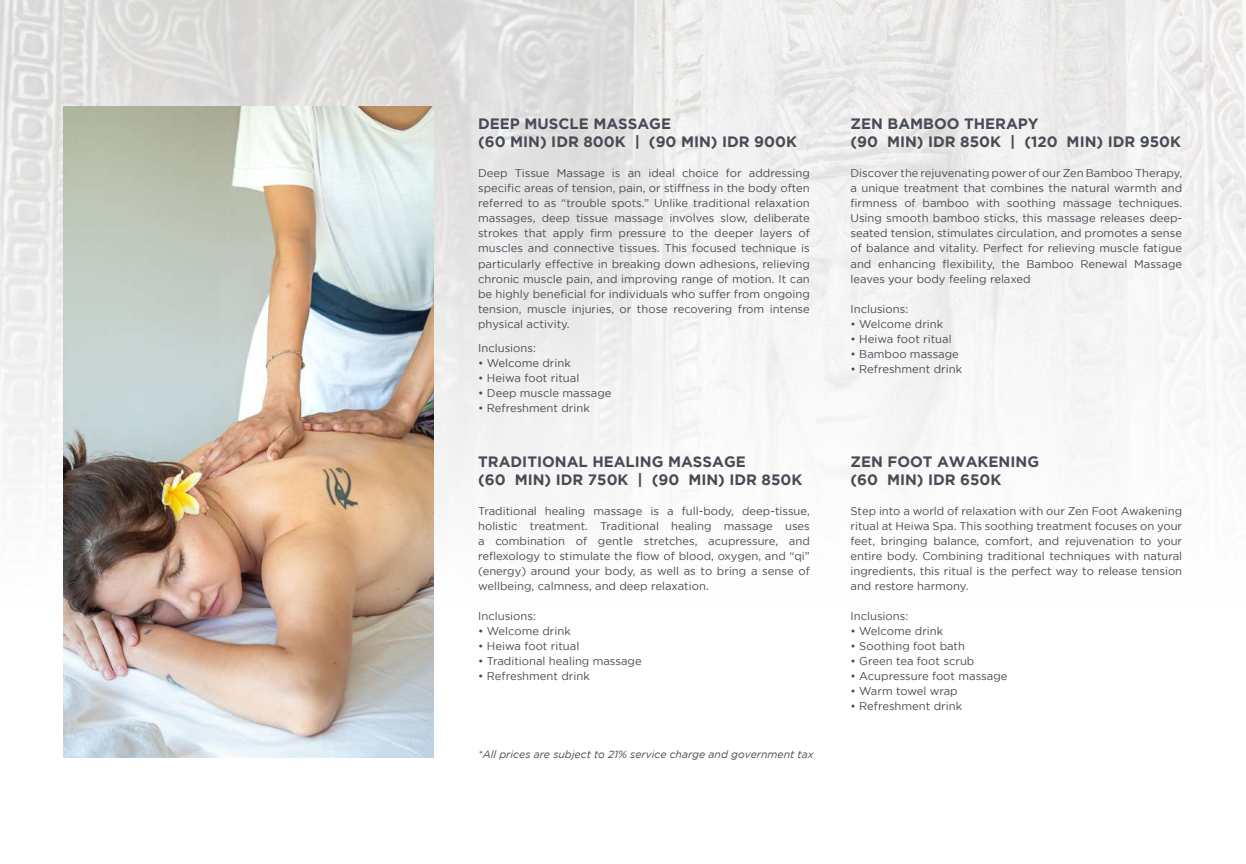
<style>
.page{position:relative;width:1246px;height:864px;background:#fff}
.page>*{position:absolute;margin:0;border:0;box-sizing:border-box;transform-origin:0 0}
.t1{font:700 15px/18px "Gotham";color:#464b54}
.t2{font:11.25px/15px "Gotham";color:#464b54;text-align:justify}
.t3{font:italic 10.5px "Gotham";color:#464b54}
</style>
<div class="page">
<img style="left:0;top:0;width:1246px;height:758px">
<img style="left:64px;top:106px;width:370px;height:651px">
<h1 class="t1" style="left:478px;top:115px;width:320px">DEEP MUSCLE MASSAGE<br>(60 MIN) IDR 800K | (90 MIN) IDR 900K</h1>
<p class="t2" style="left:478px;top:166px;width:333px">Deep Tissue Massage is an ideal choice for addressing specific areas of tension, pain, or stiffness in the body often referred to as “trouble spots.” Unlike traditional relaxation massages, deep tissue massage involves slow, deliberate strokes that apply firm pressure to the deeper layers of muscles and connective tissues. This focused technique is particularly effective in breaking down adhesions, relieving chronic muscle pain, and improving range of motion. It can be highly beneficial for individuals who suffer from ongoing tension, muscle injuries, or those recovering from intense physical activity.</p>
<p class="t2" style="left:478px;top:340px;width:59px">Inclusions:</p>
<p class="t2" style="left:478px;top:355px;width:94px">• Welcome drink</p>
<p class="t2" style="left:478px;top:370px;width:103px">• Heiwa foot ritual</p>
<p class="t2" style="left:478px;top:385px;width:135px">• Deep muscle massage</p>
<p class="t2" style="left:478px;top:400px;width:113px">• Refreshment drink</p>
<h1 class="t1" style="left:478px;top:452px;width:326px">TRADITIONAL HEALING MASSAGE<br>(60 MIN) IDR 750K | (90 MIN) IDR 850K</h1>
<p class="t2" style="left:478px;top:503px;width:333px">Traditional healing massage is a full-body, deep-tissue, holistic treatment. Traditional healing massage uses a combination of gentle stretches, acupressure, and reflexology to stimulate the flow of blood, oxygen, and “qi” (energy) around your body, as well as to bring a sense of wellbeing, calmness, and deep relaxation.</p>
<p class="t2" style="left:478px;top:608px;width:59px">Inclusions:</p>
<p class="t2" style="left:478px;top:623px;width:94px">• Welcome drink</p>
<p class="t2" style="left:478px;top:638px;width:103px">• Heiwa foot ritual</p>
<p class="t2" style="left:478px;top:653px;width:165px">• Traditional healing massage</p>
<p class="t2" style="left:478px;top:668px;width:113px">• Refreshment drink</p>
<p class="t3" style="left:478px;top:747px;width:337px">*All prices are subject to 21% service charge and government tax</p>
<h1 class="t1" style="left:850px;top:115px;width:332px">ZEN BAMBOO THERAPY<br>(90 MIN) IDR 850K | (120 MIN) IDR 950K</h1>
<p class="t2" style="left:850px;top:166px;width:333px">Discover the rejuvenating power of our Zen Bamboo Therapy, a unique treatment that combines the natural warmth and firmness of bamboo with soothing massage techniques.<br>Using smooth bamboo sticks, this massage releases deep&shy;seated tension, stimulates circulation, and promotes a sense of balance and vitality. Perfect for relieving muscle fatigue and enhancing flexibility, the Bamboo Renewal Massage leaves your body feeling relaxed</p>
<p class="t2" style="left:850px;top:301px;width:59px">Inclusions:</p>
<p class="t2" style="left:850px;top:316px;width:94px">• Welcome drink</p>
<p class="t2" style="left:850px;top:331px;width:103px">• Heiwa foot ritual</p>
<p class="t2" style="left:850px;top:346px;width:110px">• Bamboo massage</p>
<p class="t2" style="left:850px;top:361px;width:113px">• Refreshment drink</p>
<h1 class="t1" style="left:850px;top:452px;width:190px">ZEN FOOT AWAKENING (60 MIN) IDR 650K</h1>
<p class="t2" style="left:850px;top:503px;width:333px">Step into a world of relaxation with our Zen Foot Awakening ritual at Heiwa Spa. This soothing treatment focuses on your feet, bringing balance, comfort, and rejuvenation to your entire body. Combining traditional techniques with natural ingredients, this ritual is the perfect way to release tension and restore harmony.</p>
<p class="t2" style="left:850px;top:608px;width:59px">Inclusions:</p>
<p class="t2" style="left:850px;top:623px;width:94px">• Welcome drink</p>
<p class="t2" style="left:850px;top:638px;width:116px">• Soothing foot bath</p>
<p class="t2" style="left:850px;top:653px;width:125px">• Green tea foot scrub</p>
<p class="t2" style="left:850px;top:668px;width:158px">• Acupressure foot massage</p>
<p class="t2" style="left:850px;top:683px;width:109px">• Warm towel wrap</p>
<p class="t2" style="left:850px;top:698px;width:113px">• Refreshment drink</p>
</div>
